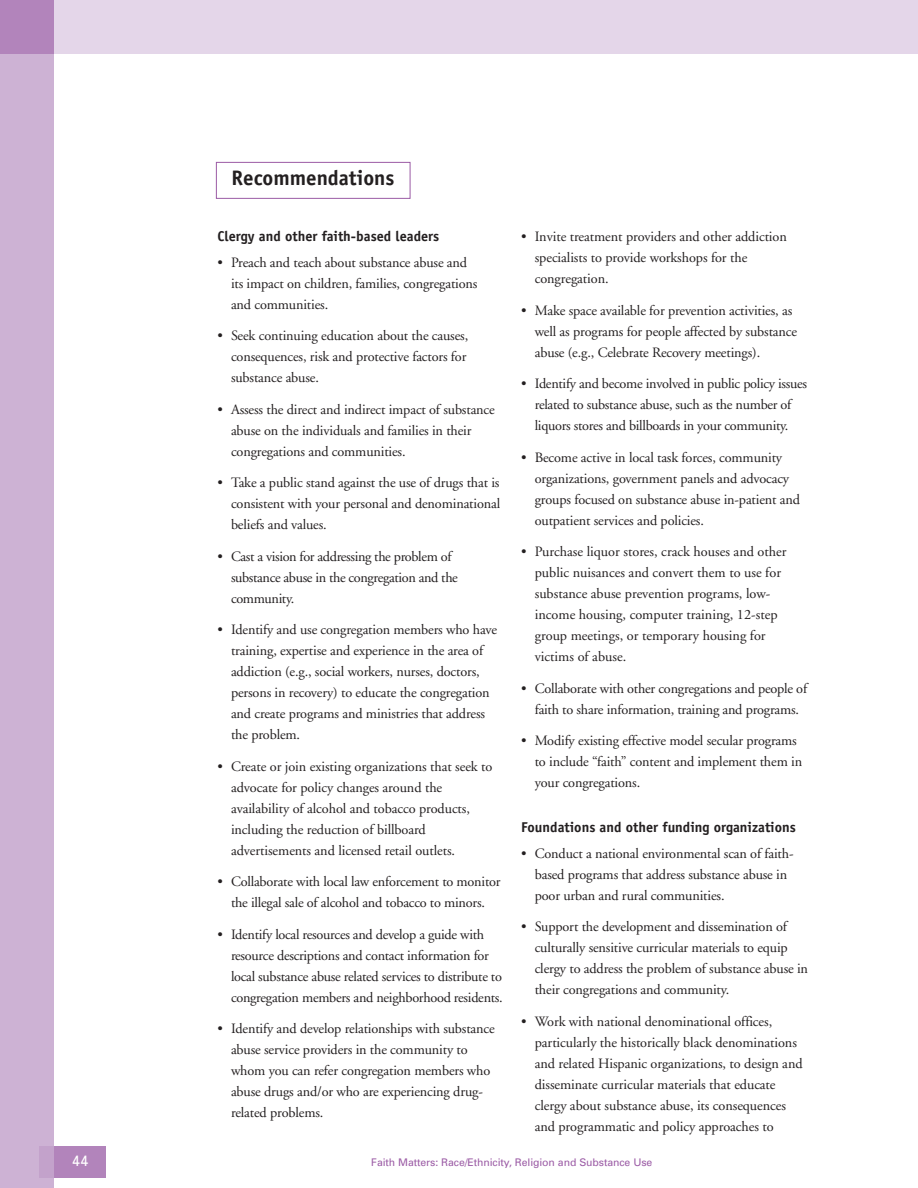
<style>
.page{position:relative;width:918px;height:1188px;background:#fff}
.page>*{position:absolute;margin:0;border:0;box-sizing:border-box;transform-origin:0 0}
.t1{font:700 21px "Officina Sans";color:#231f20}
.t2{font:15px "Univers";color:#fff}
.t3{font:14.25px/21px "Adobe Garamond";letter-spacing:-.01em;color:#231f20}
.t4{font:700 14.25px "Officina Sans";color:#231f20}
.t5{font:10.5px "Univers";letter-spacing:-.01em;color:#9b5ba5}
</style>
<div class="page">
<div style="left:0;top:0;width:54px;height:1188px;background:#cdb2d4"></div>
<div style="left:39px;top:1146px;width:67px;height:32px;background:#b284bb"></div>
<div style="left:39px;top:1146px;width:15px;height:32px;background:#c3a2cb"></div>
<div style="left:0;top:0;width:918px;height:54px;background:#e4d6e9"></div>
<div style="left:0;top:0;width:54px;height:54px;background:#b284bb"></div>
<div style="left:216px;top:162px;width:194px;height:37px;border:1px solid #9b5ba5"></div>
<h1 class="t1" style="left:232px;top:170px;width:164px">Recommendations</h1>
<p class="t4" style="left:217px;top:231px;width:223px">Clergy and other faith-based leaders</p>
<p class="t3" style="left:231px;top:253px;width:248px;text-indent:-14px">• Preach and teach about substance abuse and its impact on children, families, congregations and communities.</p>
<p class="t3" style="left:231px;top:326px;width:239px;text-indent:-14px">• Seek continuing education about the causes, consequences, risk and protective factors for substance abuse.</p>
<p class="t3" style="left:231px;top:400px;width:265px;text-indent:-14px">• Assess the direct and indirect impact of substance abuse on the individuals and families in their congregations and communities.</p>
<p class="t3" style="left:231px;top:473px;width:271px;text-align:justify;text-indent:-14px">• Take a public stand against the use of drugs that is consistent with your personal and denominational beliefs and values.</p>
<p class="t3" style="left:231px;top:547px;width:228px;text-indent:-14px">• Cast a vision for addressing the problem of substance abuse in the congregation and the community.</p>
<p class="t3" style="left:231px;top:620px;width:268px;text-indent:-14px">• Identify and use congregation members who have training, expertise and experience in the area of addiction (e.g., social workers, nurses, doctors, persons in recovery) to educate the congregation and create programs and ministries that address the problem.</p>
<p class="t3" style="left:231px;top:757px;width:263px;text-indent:-14px">• Create or join existing organizations that seek to advocate for policy changes around the availability of alcohol and tobacco products, including the reduction of billboard advertisements and licensed retail outlets.</p>
<p class="t3" style="left:217px;top:872px;width:285px;text-align:center">• Collaborate with local law enforcement to monitor the illegal sale of alcohol and tobacco to minors.</p>
<p class="t3" style="left:231px;top:925px;width:273px;text-indent:-14px">• Identify local resources and develop a guide with resource descriptions and contact information for local substance abuse related services to distribute to congregation members and neighborhood residents.</p>
<p class="t3" style="left:231px;top:1019px;width:265px;text-indent:-14px">• Identify and develop relationships with substance abuse service providers in the community to whom you can refer congregation members who abuse drugs and/or who are experiencing drug&shy;related problems.</p>
<p class="t3" style="left:535px;top:227px;width:254px;text-indent:-14px">• Invite treatment providers and other addiction specialists to provide workshops for the congregation.</p>
<p class="t3" style="left:535px;top:301px;width:264px;text-indent:-14px">• Make space available for prevention activities, as well as programs for people affected by substance abuse (e.g., Celebrate Recovery meetings).</p>
<p class="t3" style="left:521px;top:374px;width:287px;text-align:center">• Identify and become involved in public policy issues related to substance abuse, such as the number of liquors stores and billboards in your community.</p>
<p class="t3" style="left:535px;top:448px;width:267px;text-indent:-14px">• Become active in local task forces, community organizations, government panels and advocacy groups focused on substance abuse in-patient and outpatient services and policies.</p>
<p class="t3" style="left:535px;top:542px;width:253px;text-indent:-14px">• Purchase liquor stores, crack houses and other public nuisances and convert them to use for substance abuse prevention programs, low&shy;income housing, computer training, 12-step group meetings, or temporary housing for victims of abuse.</p>
<p class="t3" style="left:521px;top:679px;width:287px;text-align:center">• Collaborate with other congregations and people of faith to share information, training and programs.</p>
<p class="t3" style="left:535px;top:731px;width:269px;text-indent:-14px">• Modify existing effective model secular programs to include “faith” content and implement them in your congregations.</p>
<p class="t4" style="left:521px;top:822px;width:276px">Foundations and other funding organizations</p>
<p class="t3" style="left:535px;top:844px;width:260px;text-indent:-14px">• Conduct a national environmental scan of faith&shy;based programs that address substance abuse in poor urban and rural communities.</p>
<p class="t3" style="left:535px;top:917px;width:275px;text-indent:-14px">• Support the development and dissemination of culturally sensitive curricular materials to equip clergy to address the problem of substance abuse in their congregations and community.</p>
<p class="t3" style="left:535px;top:1012px;width:269px;text-indent:-14px">• Work with national denominational offices, particularly the historically black denominations and related Hispanic organizations, to design and disseminate curricular materials that educate clergy about substance abuse, its consequences and programmatic and policy approaches to</p>
<p class="t2" style="left:72px;top:1156px;width:18px">44</p>
<p class="t5" style="left:371px;top:1159px;width:283px">Faith Matters: Race/Ethnicity, Religion and Substance Use</p>
</div>
